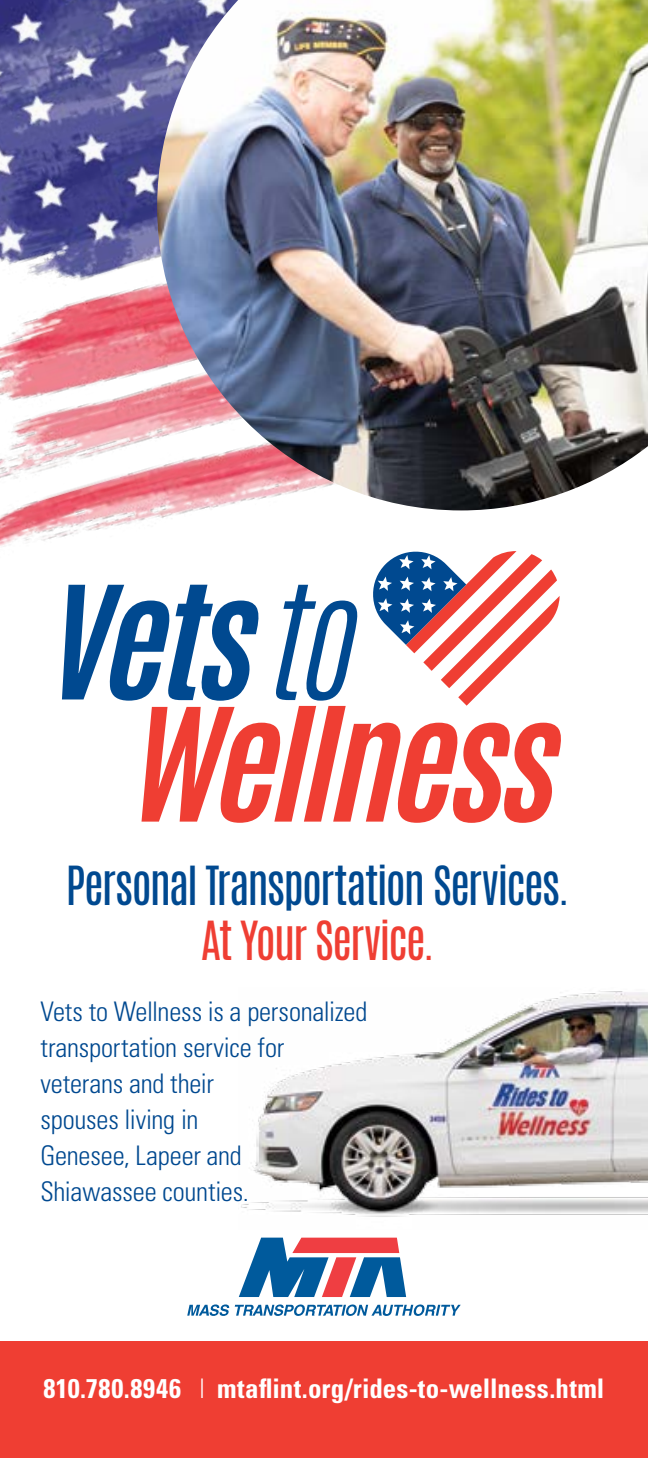
<style>
.page{position:relative;width:648px;height:1458px;background:#fff}
.page>*{position:absolute;margin:0;border:0;box-sizing:border-box;transform-origin:0 0}
.t1{font:italic 700 133.42px/122.2px "Antonio";color:#ef3e33}
.t2{font:45px "Antonio";letter-spacing:-.04em;color:#004990}
.t3{font:45px "Antonio";letter-spacing:-.045em;color:#ef3e33}
.t4{font:300 condensed 27px/36px "Univers";letter-spacing:-.005em;color:#004990}
.t5{font:700 condensed 27px "Univers";letter-spacing:.01em;color:#fff}
.s1{color:#004990}
.s2{font-weight:300;color:#004990}
.s3{font-weight:300}
</style>
<div class="page">
<img style="left:0;top:0;width:476px;height:547px">
<svg style="left:373px;top:551px;width:187px;height:155px"></svg>
<div style="left:0;top:1342px;width:648px;height:116px;background:#ef3e33"></div>
<svg style="left:187px;top:1304px;width:42px;height:12px"></svg>
<svg style="left:235px;top:1304px;width:226px;height:12px"></svg>
<svg style="left:239px;top:1238px;width:167px;height:59px"></svg>
<img style="left:241px;top:991px;width:407px;height:226px">
<img style="left:157px;top:0;width:491px;height:510px">
<h1 class="t1" style="left:124px;top:583px;width:472px;text-indent:-83px"><span class="s1">Vets</span><span class="s2">to<br></span>Wellness</h1>
<h2 class="t2" style="left:66px;top:852px;width:505px">Personal Transportation Services.</h2>
<h2 class="t3" style="left:201px;top:908px;width:236px">At Your Service.</h2>
<p class="t4" style="left:40px;top:993px;width:328px">Vets to Wellness is a personalized transportation service for veterans and their<br>spouses living in<br>Genesee, Lapeer and<br>Shiawassee counties.</p>
<p class="t5" style="left:44px;top:1372px;width:562px">810.780.8946 <span class="s3">|</span> mtaflint.org/rides-to-wellness.html</p>
</div>
